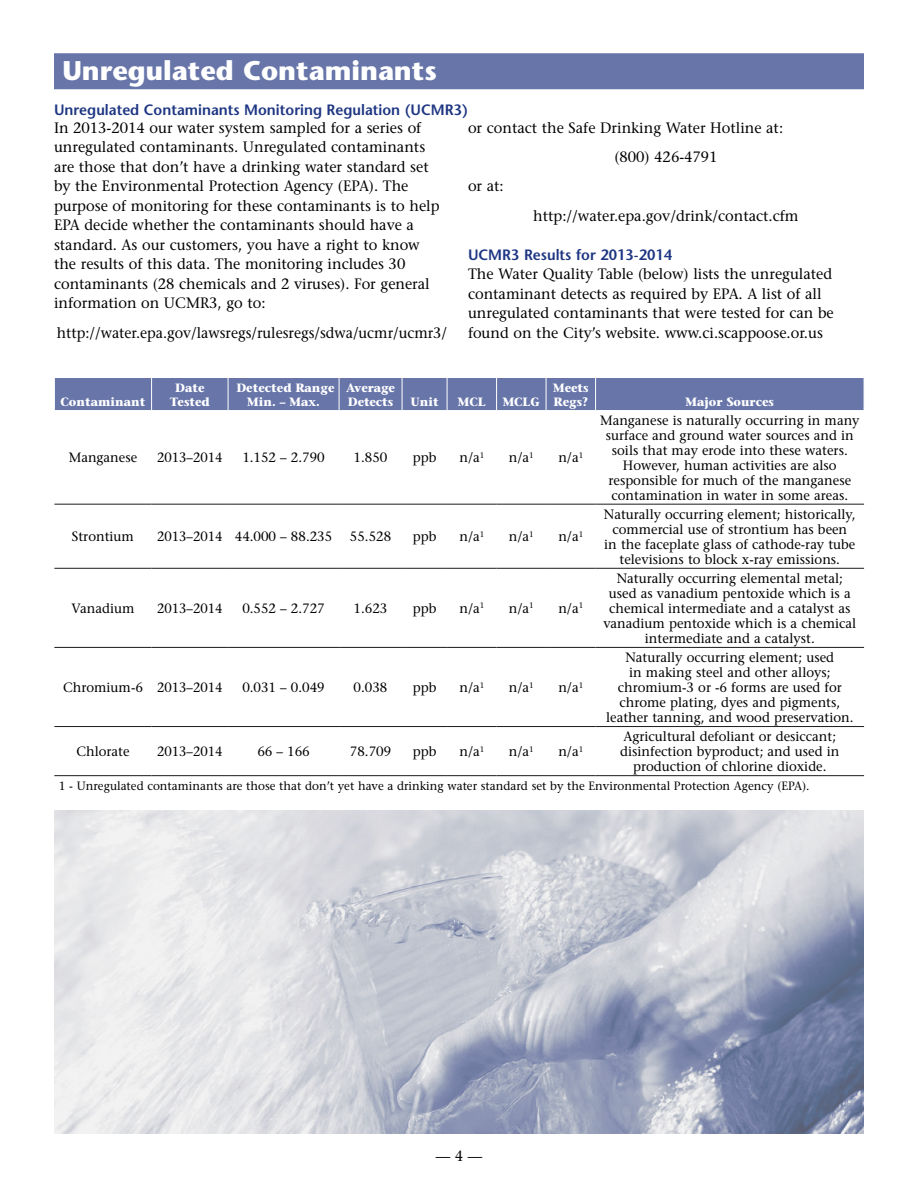
<style>
.page{position:relative;width:918px;height:1188px;background:#fff}
.page>*{position:absolute;margin:0;border:0;box-sizing:border-box;transform-origin:0 0}
.t1{font:700 27px "Stone Sans";color:#fff}
.t2{font:15px/19.5px "Stone Serif";color:#000}
.t3{font:600 15px "Stone Sans";color:#1e3683}
.t4{font:15px "Stone Serif";color:#000;scale:.95 1}
.t5{font:13.5px/15px "Stone Serif";color:#000;text-align:center}
.t6{font:13.5px "Stone Serif";color:#000;scale:.95 1}
.t7{font:12px "Stone Serif";color:#000}
.t8{font:700 12px/13.5px "Stone Serif";color:#fff;text-align:center}
</style>
<div class="page">
<img style="left:54px;top:810px;width:810px;height:324px">
<div style="left:55px;top:378px;width:809px;height:32px;background:#6775a9"></div>
<hr style="left:54px;top:504px;width:98px;height:1px;background:#1c1c1a">
<hr style="left:152px;top:504px;width:76px;height:1px;background:#1c1c1a">
<hr style="left:228px;top:504px;width:111px;height:1px;background:#1c1c1a">
<hr style="left:339px;top:504px;width:63px;height:1px;background:#1c1c1a">
<hr style="left:402px;top:504px;width:45px;height:1px;background:#1c1c1a">
<hr style="left:447px;top:504px;width:50px;height:1px;background:#1c1c1a">
<hr style="left:497px;top:504px;width:49px;height:1px;background:#1c1c1a">
<hr style="left:546px;top:504px;width:50px;height:1px;background:#1c1c1a">
<hr style="left:596px;top:504px;width:268px;height:1px;background:#1c1c1a">
<hr style="left:54px;top:568px;width:98px;height:1px;background:#1c1c1a">
<hr style="left:152px;top:568px;width:76px;height:1px;background:#1c1c1a">
<hr style="left:228px;top:568px;width:111px;height:1px;background:#1c1c1a">
<hr style="left:339px;top:568px;width:63px;height:1px;background:#1c1c1a">
<hr style="left:402px;top:568px;width:45px;height:1px;background:#1c1c1a">
<hr style="left:447px;top:568px;width:50px;height:1px;background:#1c1c1a">
<hr style="left:497px;top:568px;width:49px;height:1px;background:#1c1c1a">
<hr style="left:546px;top:568px;width:50px;height:1px;background:#1c1c1a">
<hr style="left:596px;top:568px;width:268px;height:1px;background:#1c1c1a">
<hr style="left:54px;top:647px;width:98px;height:1px;background:#1c1c1a">
<hr style="left:152px;top:647px;width:76px;height:1px;background:#1c1c1a">
<hr style="left:228px;top:647px;width:111px;height:1px;background:#1c1c1a">
<hr style="left:339px;top:647px;width:63px;height:1px;background:#1c1c1a">
<hr style="left:402px;top:647px;width:45px;height:1px;background:#1c1c1a">
<hr style="left:447px;top:647px;width:50px;height:1px;background:#1c1c1a">
<hr style="left:497px;top:647px;width:49px;height:1px;background:#1c1c1a">
<hr style="left:546px;top:647px;width:50px;height:1px;background:#1c1c1a">
<hr style="left:596px;top:647px;width:268px;height:1px;background:#1c1c1a">
<hr style="left:54px;top:726px;width:98px;height:1px;background:#1c1c1a">
<hr style="left:152px;top:726px;width:76px;height:1px;background:#1c1c1a">
<hr style="left:228px;top:726px;width:111px;height:1px;background:#1c1c1a">
<hr style="left:339px;top:726px;width:63px;height:1px;background:#1c1c1a">
<hr style="left:402px;top:726px;width:45px;height:1px;background:#1c1c1a">
<hr style="left:447px;top:726px;width:50px;height:1px;background:#1c1c1a">
<hr style="left:497px;top:726px;width:49px;height:1px;background:#1c1c1a">
<hr style="left:546px;top:726px;width:50px;height:1px;background:#1c1c1a">
<hr style="left:596px;top:726px;width:268px;height:1px;background:#1c1c1a">
<hr style="left:54px;top:775px;width:98px;height:1px;background:#1c1c1a">
<hr style="left:152px;top:775px;width:76px;height:1px;background:#1c1c1a">
<hr style="left:228px;top:775px;width:111px;height:1px;background:#1c1c1a">
<hr style="left:339px;top:775px;width:63px;height:1px;background:#1c1c1a">
<hr style="left:402px;top:775px;width:45px;height:1px;background:#1c1c1a">
<hr style="left:447px;top:775px;width:50px;height:1px;background:#1c1c1a">
<hr style="left:497px;top:775px;width:49px;height:1px;background:#1c1c1a">
<hr style="left:546px;top:775px;width:50px;height:1px;background:#1c1c1a">
<hr style="left:596px;top:775px;width:268px;height:1px;background:#1c1c1a">
<hr style="left:151px;top:378px;width:1px;height:32px;background:#fff">
<hr style="left:228px;top:378px;width:1px;height:32px;background:#fff">
<hr style="left:339px;top:378px;width:1px;height:32px;background:#fff">
<hr style="left:402px;top:378px;width:1px;height:32px;background:#fff">
<hr style="left:447px;top:378px;width:1px;height:32px;background:#fff">
<hr style="left:496px;top:378px;width:1px;height:32px;background:#fff">
<hr style="left:546px;top:378px;width:1px;height:32px;background:#fff">
<hr style="left:595px;top:378px;width:1px;height:32px;background:#fff">
<div style="left:54px;top:53px;width:810px;height:36px;background:#6775a9"></div>
<h1 class="t1" style="left:63px;top:55px;width:376px">Unregulated Contaminants</h1>
<p class="t2" style="left:54px;top:118px;width:387px">In 2013-2014 our water system sampled for a series of unregulated contaminants. Unregulated contaminants are those that don’t have a drinking water standard set by the Environmental Protection Agency (EPA). The purpose of monitoring for these contaminants is to help EPA decide whether the contaminants should have a standard. As our customers, you have a right to know the results of this data. The monitoring includes 30 contaminants (28 chemicals and 2 viruses). For general information on UCMR3, go to:</p>
<p class="t4" style="left:57px;top:323px;width:412px">http://water.epa.gov/lawsregs/rulesregs/sdwa/ucmr/ucmr3/</p>
<p class="t3" style="left:54px;top:101px;width:416px">Unregulated Contaminants Monitoring Regulation (UCMR3)</p>
<p class="t2" style="left:468px;top:118px;width:317px">or contact the Safe Drinking Water Hotline at:</p>
<p class="t2" style="left:614px;top:147px;width:105px">(800) 426-4791</p>
<p class="t2" style="left:468px;top:176px;width:37px">or at:</p>
<p class="t2" style="left:533px;top:206px;width:267px">http://water.epa.gov/drink/contact.cfm</p>
<p class="t3" style="left:468px;top:245px;width:206px">UCMR3 Results for 2013-2014</p>
<p class="t2" style="left:468px;top:264px;width:367px">The Water Quality Table (below) lists the unregulated contaminant detects as required by EPA. A list of all unregulated contaminants that were tested for can be found on the City’s website. www.ci.scappoose.or.us</p>
<p class="t8" style="left:61px;top:394px;width:86px">Contaminant</p>
<p class="t8" style="left:170px;top:381px;width:41px">Date<br>Tested</p>
<p class="t8" style="left:236px;top:381px;width:100px">Detected Range<br>Min. – Max.</p>
<p class="t8" style="left:346px;top:381px;width:50px;text-align:left">Average<br>Detects</p>
<p class="t8" style="left:411px;top:394px;width:30px">Unit</p>
<p class="t8" style="left:458px;top:394px;width:29px">MCL</p>
<p class="t8" style="left:503px;top:394px;width:39px">MCLG</p>
<p class="t8" style="left:553px;top:381px;width:37px;text-align:left">Meets<br>Regs?</p>
<p class="t5" style="left:69px;top:450px;width:70px">Manganese</p>
<p class="t6" style="left:157px;top:449px;width:70px">2013–2014</p>
<p class="t5" style="left:242px;top:450px;width:84px">1.152 – 2.790</p>
<p class="t5" style="left:354px;top:450px;width:35px">1.850</p>
<p class="t5" style="left:413px;top:450px;width:25px">ppb</p>
<p class="t5" style="left:459px;top:450px;width:26px">n/a<sup>1</sup></p>
<p class="t5" style="left:509px;top:450px;width:26px">n/a<sup>1</sup></p>
<p class="t5" style="left:558px;top:450px;width:26px">n/a<sup>1</sup></p>
<p class="t5" style="left:72px;top:529px;width:64px">Strontium</p>
<p class="t6" style="left:157px;top:529px;width:186px">2013–2014 44.000 – 88.235</p>
<p class="t5" style="left:350px;top:529px;width:43px">55.528</p>
<p class="t5" style="left:413px;top:529px;width:25px">ppb</p>
<p class="t5" style="left:459px;top:529px;width:26px">n/a<sup>1</sup></p>
<p class="t5" style="left:509px;top:529px;width:26px">n/a<sup>1</sup></p>
<p class="t5" style="left:558px;top:529px;width:26px">n/a<sup>1</sup></p>
<p class="t5" style="left:71px;top:601px;width:65px">Vanadium</p>
<p class="t6" style="left:157px;top:600px;width:70px">2013–2014</p>
<p class="t5" style="left:242px;top:601px;width:84px">0.552 – 2.727</p>
<p class="t5" style="left:354px;top:601px;width:35px">1.623</p>
<p class="t5" style="left:413px;top:601px;width:25px">ppb</p>
<p class="t5" style="left:459px;top:601px;width:26px">n/a<sup>1</sup></p>
<p class="t5" style="left:509px;top:601px;width:26px">n/a<sup>1</sup></p>
<p class="t5" style="left:558px;top:601px;width:26px">n/a<sup>1</sup></p>
<p class="t5" style="left:63px;top:680px;width:161px">Chromium-6 2013–2014</p>
<p class="t5" style="left:242px;top:680px;width:84px">0.031 – 0.049</p>
<p class="t5" style="left:354px;top:680px;width:35px">0.038</p>
<p class="t5" style="left:413px;top:680px;width:25px">ppb</p>
<p class="t5" style="left:459px;top:680px;width:26px">n/a<sup>1</sup></p>
<p class="t5" style="left:509px;top:680px;width:26px">n/a<sup>1</sup></p>
<p class="t5" style="left:558px;top:680px;width:26px">n/a<sup>1</sup></p>
<p class="t8" style="left:686px;top:394px;width:90px">Major Sources</p>
<p class="t5" style="left:600px;top:412px;width:261px">Manganese is naturally occurring in many surface and ground water sources and in soils that may erode into these waters.<br>However, human activities are also responsible for much of the manganese contamination in water in some areas.</p>
<p class="t5" style="left:604px;top:507px;width:253px">Naturally occurring element; historically, commercial use of strontium has been<br>in the faceplate glass of cathode-ray tube televisions to block x-ray emissions.</p>
<p class="t5" style="left:603px;top:571px;width:254px">Naturally occurring elemental metal; used as vanadium pentoxide which is a chemical intermediate and a catalyst as vanadium pentoxide which is a chemical intermediate and a catalyst.</p>
<p class="t5" style="left:606px;top:650px;width:249px">Naturally occurring element; used<br>in making steel and other alloys; chromium-3 or -6 forms are used for chrome plating, dyes and pigments, leather tanning, and wood preservation.</p>
<p class="t5" style="left:620px;top:729px;width:221px">Agricultural defoliant or desiccant; disinfection byproduct; and used in production of chlorine dioxide.</p>
<p class="t7" style="left:59px;top:778px;width:752px">1 - Unregulated contaminants are those that don’t yet have a drinking water standard set by the Environmental Protection Agency (EPA).</p>
<p class="t5" style="left:76px;top:744px;width:55px">Chlorate</p>
<p class="t6" style="left:157px;top:743px;width:70px">2013–2014</p>
<p class="t5" style="left:257px;top:744px;width:54px">66 – 166</p>
<p class="t5" style="left:350px;top:744px;width:43px">78.709</p>
<p class="t5" style="left:413px;top:744px;width:25px">ppb</p>
<p class="t5" style="left:459px;top:744px;width:26px">n/a<sup>1</sup></p>
<p class="t5" style="left:509px;top:744px;width:26px">n/a<sup>1</sup></p>
<p class="t5" style="left:558px;top:744px;width:26px">n/a<sup>1</sup></p>
<p class="t2" style="left:436px;top:1146px;width:48px">— 4 —</p>
</div>
